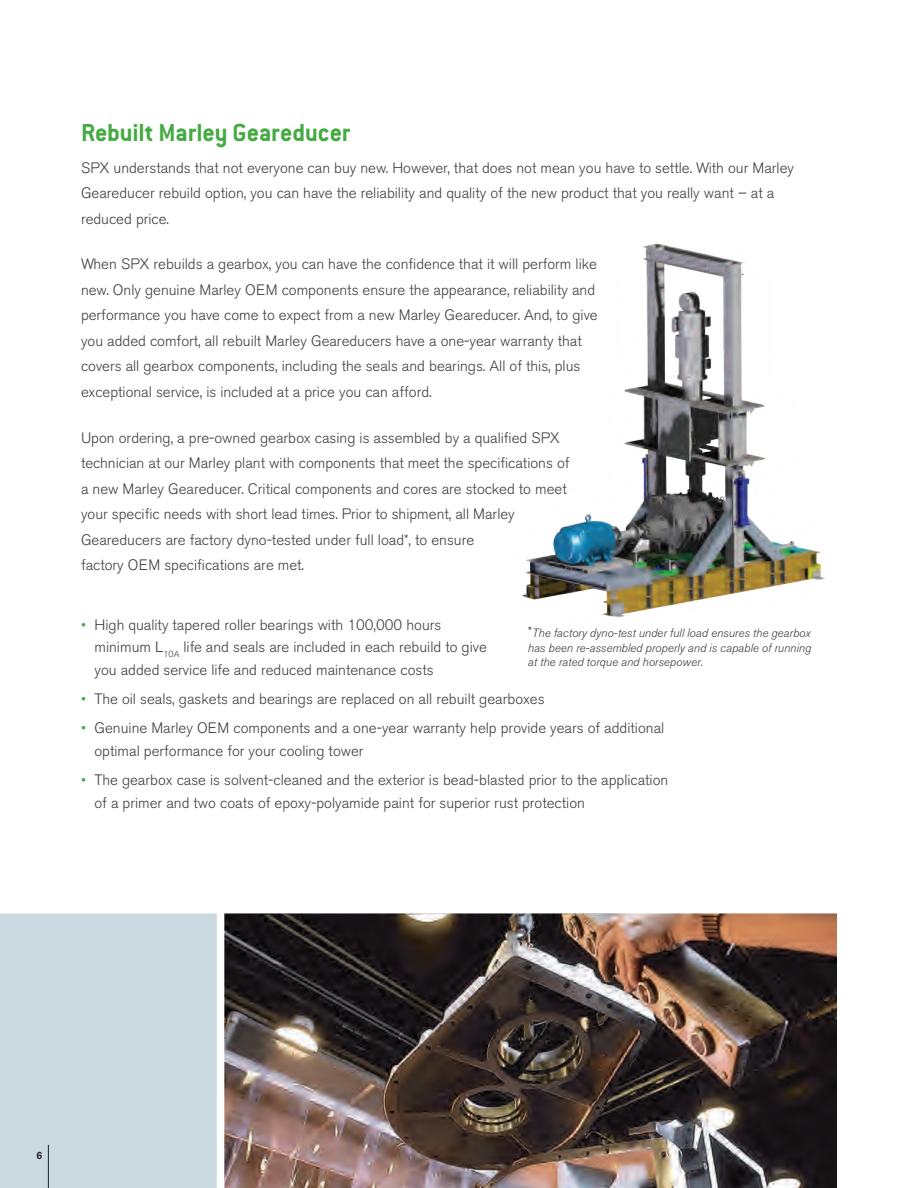
<style>
.page{position:relative;width:918px;height:1188px;background:#fff}
.page>*{position:absolute;margin:0;border:0;box-sizing:border-box;transform-origin:0 0}
.t1{font:700 27px "Conduit ITC";letter-spacing:-.005em;color:#44aa42}
.t2{font:300 15px/25.5px "Akzidenz Grotesk BE";color:#3e3e3f}
.t3{font:italic 300 12px/14.4px "Akzidenz Grotesk BE";color:#3e3e3f;text-align:justify}
.t4{font:500 10.5px "Akzidenz Grotesk BE";color:#231f20}
.s1{color:#44aa42}
.s2{font-style:normal;font-size:15px}
</style>
<div class="page">
<img style="left:522px;top:243px;width:303px;height:375px">
<img style="left:224px;top:913px;width:613px;height:275px">
<div style="left:0;top:912px;width:217px;height:276px;background:#cbd9e1"></div>
<hr style="left:48px;top:1145px;width:1px;height:43px;background:#231f20">
<div style="left:0;top:906px;width:918px;height:7px;background:#fff"></div>
<h1 class="t1" style="left:81px;top:117px;width:271px">Rebuilt Marley Geareducer</h1>
<p class="t2" style="left:81px;top:155px;width:715px">SPX understands that not everyone can buy new. However, that does not mean you have to settle. With our Marley<br>Geareducer rebuild option, you can have the reliability and quality of the new product that you really want – at a reduced price.</p>
<p class="t2" style="left:81px;top:252px;width:518px">When SPX rebuilds a gearbox, you can have the confidence that it will perform like new. Only genuine Marley OEM components ensure the appearance, reliability and performance you have come to expect from a new Marley Geareducer. And, to give you added comfort, all rebuilt Marley Geareducers have a one-year warranty that covers all gearbox components, including the seals and bearings. All of this, plus exceptional service, is included at a price you can afford.</p>
<p class="t2" style="left:81px;top:425px;width:490px">U pon ordering, a pre-owned gearbox casing is assembled by a qualified SPX technician at our Marley plant with components that meet the specifications of a new Marley Geareducer. Critical components and cores are stocked to meet your specific needs with short lead times. Prior to shipment, all Marley Geareducers are factory dyno-tested under full load*, to ensure<br>factory OEM specifications are met.</p>
<p class="t2" style="left:94px;top:614px;width:394px;line-height:22.5px;text-indent:-13px"><span class="s1">•</span> High quality tapered roller bearings with 100,000 hours minimum L <sub>10A</sub> life and seals are included in each rebuild to give you added service life and reduced maintenance costs</p>
<p class="t2" style="left:81px;top:687px;width:465px"><span class="s1">•</span> The oil seals, gaskets and bearings are replaced on all rebuilt gearboxes</p>
<p class="t2" style="left:95px;top:717px;width:571px;line-height:22.5px;text-indent:-13px"><span class="s1">•</span> Genuine Marley OEM components and a one-year warranty help provide years of additional optimal performance for your cooling tower</p>
<p class="t2" style="left:95px;top:769px;width:575px;line-height:22.5px;text-indent:-14px"><span class="s1">•</span> The gearbox case is solvent-cleaned and the exterior is bead-blasted prior to the application of a primer and two coats of epoxy-polyamide paint for superior rust protection</p>
<p class="t3" style="left:528px;top:626px;width:285px"><span class="s2">*</span>The factory dyno-test under full load ensures the gearbox has been re-assembled properly and is capable of running at the rated torque and horsepower.</p>
<p class="t4" style="left:36px;top:1149px;width:7px">6</p>
</div>
